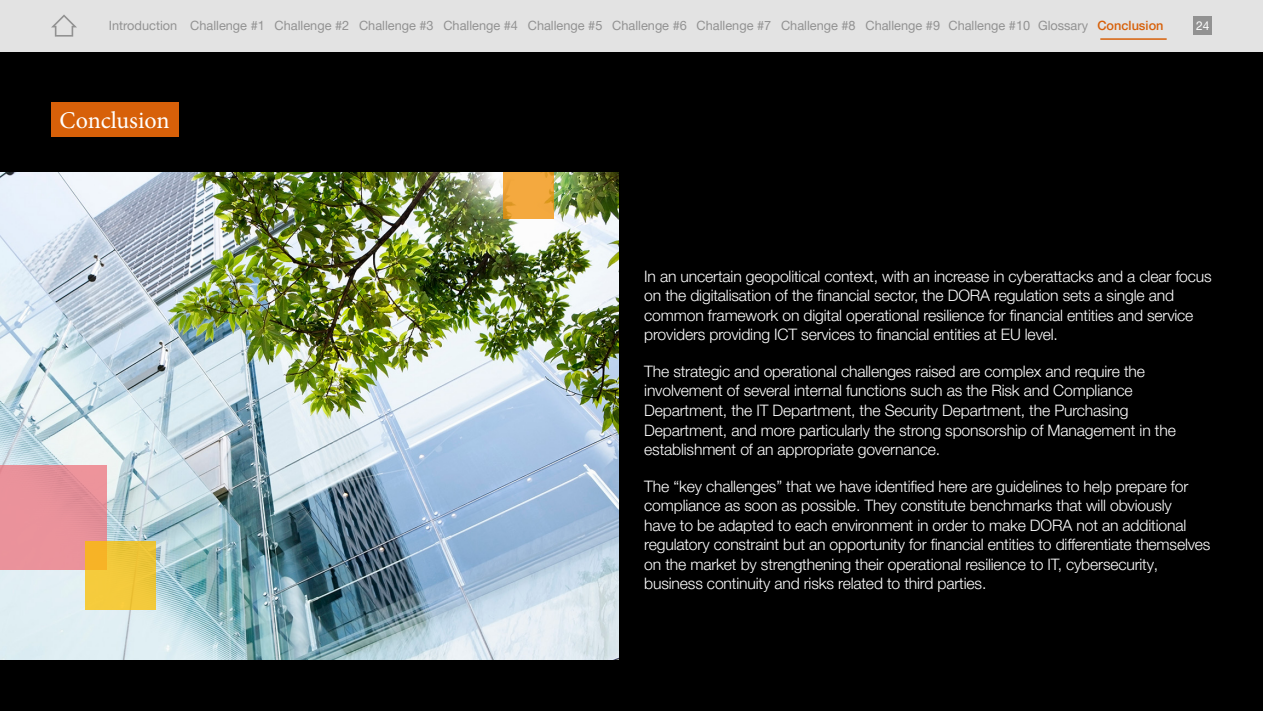
<style>
.page{position:relative;width:1263px;height:711px;background:#fff}
.page>*{position:absolute;margin:0;border:0;box-sizing:border-box;transform-origin:0 0}
.t1{font:24px "Minion Pro";letter-spacing:-.005em;color:#fff}
.t2{font:300 15.75px/19.5px "Helvetica Neue LT Pro";letter-spacing:-.01em;color:#fff}
.t3{font:12.75px "Helvetica Neue LT Pro";color:#929292}
.t4{font:12px "Helvetica Neue LT Pro";color:#fff}
.s1{font-weight:500;color:#d76009}
</style>
<div class="page">
<div style="left:0;top:51px;width:1263px;height:659px;background:#000"></div>
<div style="left:0;top:0;width:1263px;height:51px;background:#e3e3e3"></div>
<div style="left:1194px;top:16px;width:18px;height:19px;background:#929292"></div>
<svg style="left:51px;top:14px;width:26px;height:23px"></svg>
<hr style="left:1100px;top:38px;width:67px;height:2px;background:#d76009">
<img style="left:0;top:172px;width:619px;height:487px">
<div style="left:51px;top:102px;width:128px;height:34px;background:#d76009"></div>
<div style="left:0;top:465px;width:106px;height:104px;background:#ea929b"></div>
<svg style="left:85px;top:540px;width:70px;height:68px;background:#f0c439"></svg>
<svg style="left:503px;top:172px;width:51px;height:47px;background:#f0a63b"></svg>
<p class="t3" style="left:109px;top:17px;width:1056px">Introduction Challenge #1 Challenge #2 Challenge #3 Challenge #4 Challenge #5 Challenge #6 Challenge #7 Challenge #8 Challenge #9 Challenge #10 Glossary <span class="s1">Conclusion</span></p>
<p class="t4" style="left:1196px;top:18px;width:15px">24</p>
<h1 class="t1" style="left:60px;top:104px;width:112px">Conclusion</h1>
<p class="t2" style="left:644px;top:266px;width:569px">In an uncertain geopolitical context, with an increase in cyberattacks and a clear focus on the digitalisation of the financial sector, the DORA regulation sets a single and common framework on digital operational resilience for financial entities and service providers providing ICT services to financial entities at EU level.</p>
<p class="t2" style="left:644px;top:361px;width:533px">The strategic and operational challenges raised are complex and require the involvement of several internal functions such as the Risk and Compliance Department, the IT Department, the Security Department, the Purchasing Department, and more particularly the strong sponsorship of Management in the establishment of an appropriate governance.</p>
<p class="t2" style="left:644px;top:475px;width:568px">The “key challenges” that we have identified here are guidelines to help prepare for compliance as soon as possible. They constitute benchmarks that will obviously<br>have to be adapted to each environment in order to make DORA not an additional regulatory constraint but an opportunity for financial entities to differentiate themselves on the market by strengthening their operational resilience to IT, cybersecurity, business continuity and risks related to third parties.</p>
</div>
